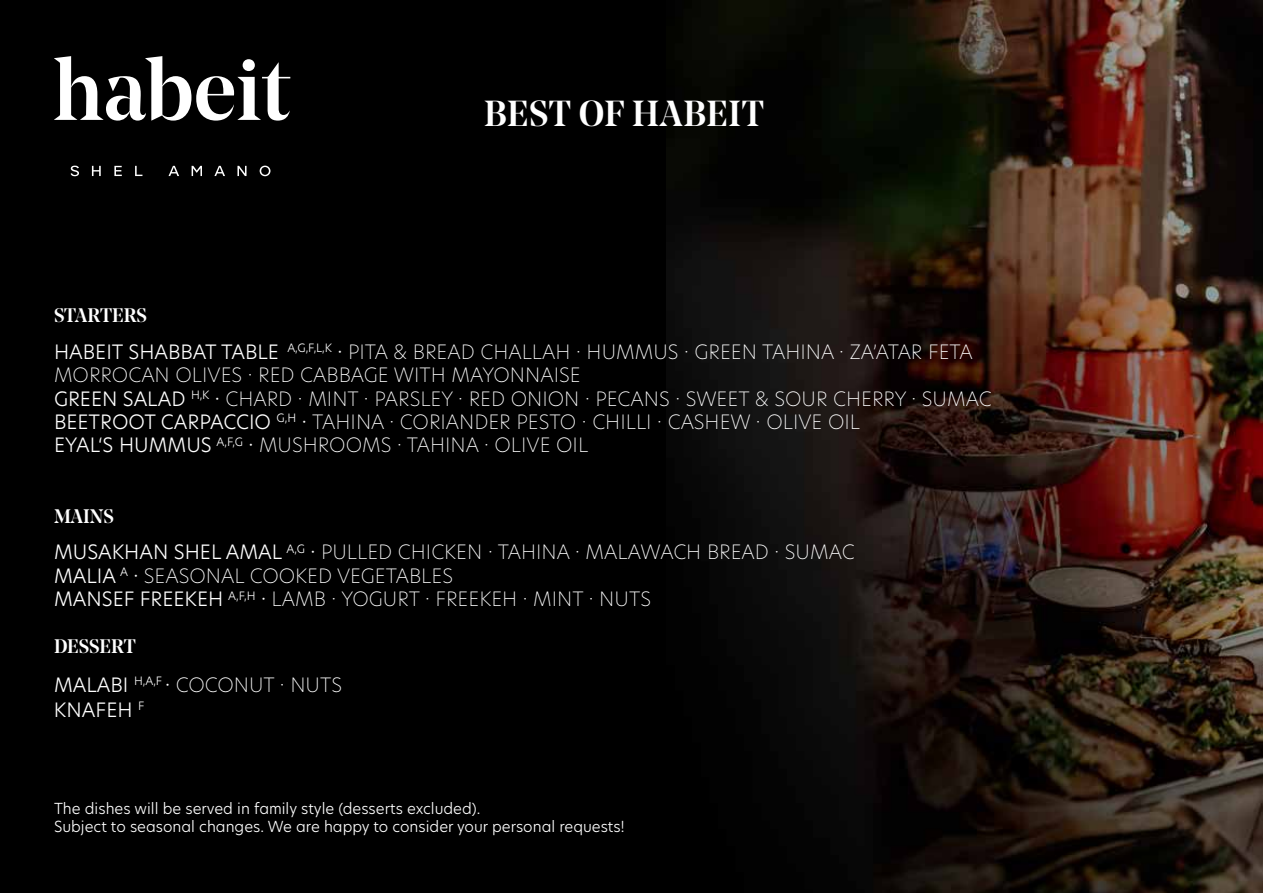
<style>
.page{position:relative;width:1263px;height:893px;background:#000}
.page>*{position:absolute;margin:0;border:0;box-sizing:border-box;transform-origin:0 0}
.t1{font:500 36px "Noe Display";letter-spacing:.02em;color:#fff}
.t2{font:200 19.5px/23.4px "New Hero";color:#fff}
.t3{font:300 19.5px/25.2px "New Hero";color:#fff}
.t4{font:500 19.5px "Noe Display";color:#fff}
.t5{font:300 15px/18px "New Hero";color:#fff}
.s1{font-weight:300}
.s2{font-weight:200}
</style>
<div class="page">
<img style="left:666px;top:0;width:597px;height:893px">
<svg style="left:54px;top:56px;width:236px;height:65px"></svg>
<svg style="left:71px;top:166px;width:8px;height:10px"></svg>
<svg style="left:92px;top:166px;width:9px;height:10px"></svg>
<svg style="left:114px;top:166px;width:8px;height:10px"></svg>
<svg style="left:135px;top:166px;width:7px;height:10px"></svg>
<svg style="left:168px;top:166px;width:11px;height:10px"></svg>
<svg style="left:192px;top:166px;width:10px;height:10px"></svg>
<svg style="left:214px;top:166px;width:11px;height:10px"></svg>
<svg style="left:237px;top:166px;width:9px;height:10px"></svg>
<svg style="left:260px;top:166px;width:10px;height:10px"></svg>
<h1 class="t1" style="left:484px;top:90px;width:281px">BEST OF HABEIT</h1>
<p class="t4" style="left:54px;top:302px;width:95px">STARTERS</p>
<p class="t2" style="left:54px;top:339px;width:939px"><span class="s1">HABEIT SHABBAT TABLE</span> <sup>A,G,F,L,K</sup> <span class="s1">∙</span> PITA &amp; BREAD CHALLAH ∙ HUMMUS ∙ GREEN TAHINA ∙ ZA’ATAR FETA MORROCAN OLIVES ∙ RED CABBAGE WITH MAYONNAISE<br><span class="s1">GREEN SALAD</span> <sup>H,K</sup> <span class="s1">∙</span> CHARD ∙ MINT ∙ PARSLEY ∙ RED ONION ∙ PECANS ∙ SWEET &amp; SOUR CHERRY ∙ SUMAC <span class="s1">BEETROOT CARPACCIO</span> <sup>G,H</sup> <span class="s1">∙</span> TAHINA ∙ CORIANDER PESTO ∙ CHILLI ∙ CASHEW ∙ OLIVE OIL<br><span class="s1">EYAL‘S HUMMUS</span> <sup>A,F,G</sup> <span class="s1">∙</span> MUSHROOMS ∙ TAHINA ∙ OLIVE OIL</p>
<p class="t4" style="left:54px;top:503px;width:61px">MAINS</p>
<p class="t2" style="left:54px;top:540px;width:802px"><span class="s1">MUSAKHAN SHEL AMAL</span> <sup>A,G</sup> <span class="s1">∙</span> PULLED CHICKEN ∙ TAHINA ∙ MALAWACH BREAD ∙ SUMAC<br><span class="s1">MALIA</span> <sup>A</sup> <span class="s1">∙</span> SEASONAL COOKED VEGETABLES<br><span class="s1">MANSEF FREEKEH</span> <sup>A,F,H</sup> <span class="s1">∙</span> LAMB ∙ YOGURT ∙ FREEKEH ∙ MINT ∙ NUTS</p>
<p class="t4" style="left:54px;top:633px;width:83px">DESSERT</p>
<p class="t3" style="left:54px;top:671px;width:290px">MALABI <sup>H,A,F</sup> ∙ <span class="s2">COCONUT ∙ NUTS<br></span>KNAFEH <sup>F</sup></p>
<p class="t5" style="left:54px;top:799px;width:572px">The dishes will be served in family style (desserts excluded).<br>Subject to seasonal changes. We are happy to consider your personal requests!</p>
</div>
